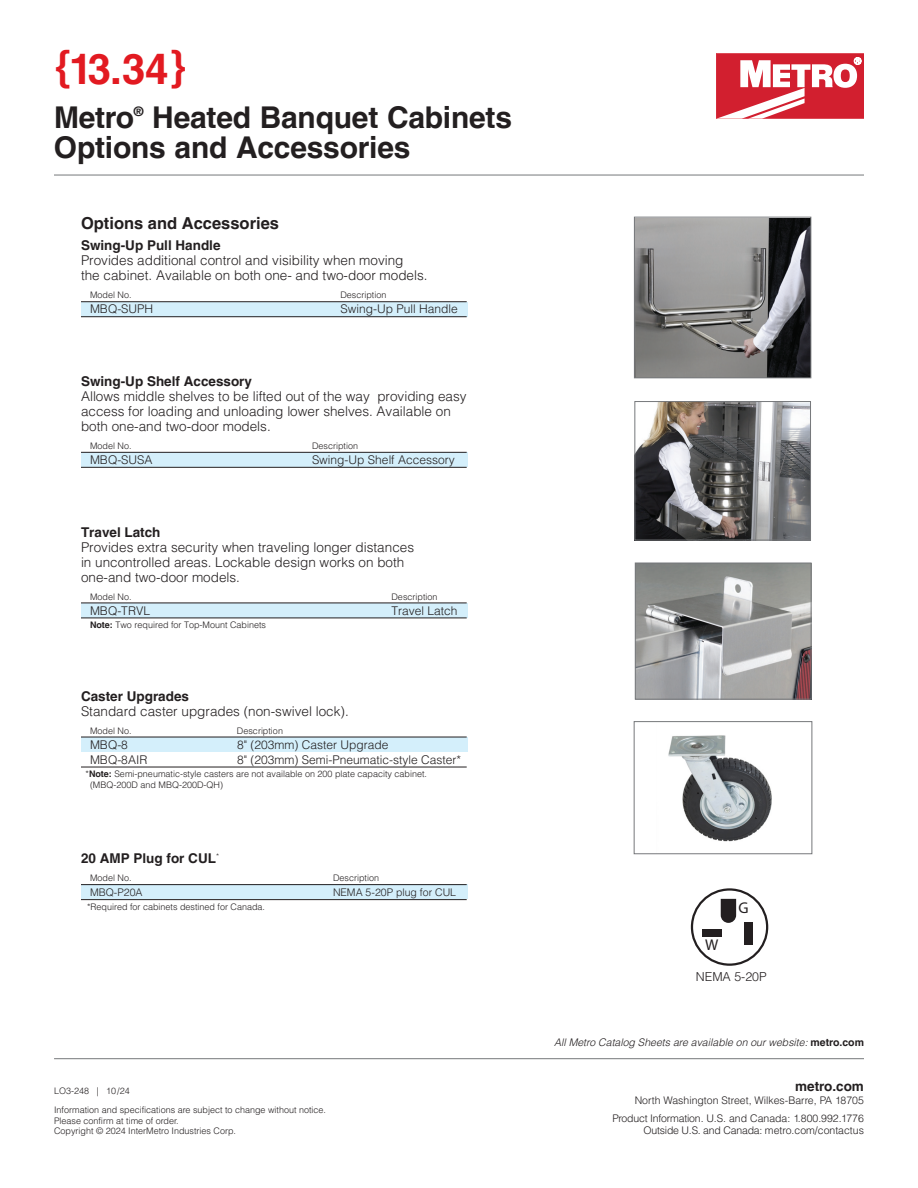
<style>
.page{position:relative;width:918px;height:1188px;background:#fff}
.page>*{position:absolute;margin:0;border:0;box-sizing:border-box;transform-origin:0 0}
.t1{font:700 42px "Helvetica LT Pro";color:#e21a21}
.t2{font:700 30px/30px "Helvetica LT Pro";letter-spacing:-.01em;color:#231f20}
.t3{font:700 16.5px "Helvetica LT Pro";color:#231f20}
.t4{font:15.6px "Myriad";color:#231f20}
.t5{font:300 13.5px/15px "Helvetica LT Pro";color:#231f20}
.t6{font:700 13.5px "Helvetica LT Pro";color:#231f20}
.t7{font:700 13.05px "Helvetica LT Pro";color:#231f20}
.t8{font:300 12.3px "Helvetica LT Pro";color:#231f20}
.t9{font:300 12px "Helvetica LT Pro";color:#231f20}
.t10{font:300 10.5px/18px "Helvetica LT Pro";color:#231f20;text-align:right}
.t11{font:italic 300 10.5px "Helvetica LT Pro";color:#231f20}
.t12{font:300 10.5px "Helvetica LT Pro";letter-spacing:-.02em;color:#231f20}
.t13{font:300 9px/10.5px "Helvetica LT Pro";color:#231f20}
.s1{font-weight:700}
.s2{font-weight:700;font-style:normal}
</style>
<div class="page">
<hr style="left:54px;top:175px;width:810px;height:1px;background:#76787b">
<hr style="left:54px;top:1058px;width:810px;height:1px;background:#76787b">
<svg style="left:716px;top:53px;width:148px;height:66px"></svg>
<div style="left:81px;top:302px;width:386px;height:15px;background:#d4effb"></div>
<div style="left:81px;top:884px;width:386px;height:15px;background:#d4effb"></div>
<div style="left:81px;top:737px;width:386px;height:15px;background:#d4effb"></div>
<div style="left:81px;top:603px;width:386px;height:15px;background:#d4effb"></div>
<div style="left:81px;top:452px;width:386px;height:15px;background:#d4effb"></div>
<img style="left:668px;top:735px;width:104px;height:107px">
<div style="left:634px;top:721px;width:178px;height:133px;border:1px solid #76787b"></div>
<img style="left:637px;top:565px;width:172px;height:132px">
<div style="left:635px;top:563px;width:176px;height:136px;border:1px solid #76787b"></div>
<img style="left:637px;top:403px;width:172px;height:135px">
<div style="left:635px;top:401px;width:176px;height:139px;border:1px solid #76787b"></div>
<img style="left:636px;top:219px;width:173px;height:157px">
<div style="left:634px;top:217px;width:177px;height:161px;border:1px solid #76787b"></div>
<div style="left:691px;top:888px;width:77px;height:78px;border:2px solid #231f20;border-radius:50%"></div>
<svg style="left:721px;top:899px;width:15px;height:24px"></svg>
<div style="left:703px;top:929px;width:19px;height:8px;background:#231f20"></div>
<div style="left:745px;top:922px;width:8px;height:23px;background:#231f20"></div>
<hr style="left:81px;top:301px;width:386px;height:1px;background:#231f20">
<hr style="left:81px;top:316px;width:386px;height:1px;background:#231f20">
<hr style="left:81px;top:452px;width:386px;height:1px;background:#231f20">
<hr style="left:81px;top:467px;width:386px;height:1px;background:#231f20">
<hr style="left:81px;top:603px;width:386px;height:1px;background:#231f20">
<hr style="left:81px;top:618px;width:386px;height:1px;background:#231f20">
<hr style="left:81px;top:737px;width:386px;height:1px;background:#231f20">
<hr style="left:81px;top:767px;width:386px;height:1px;background:#231f20">
<hr style="left:81px;top:884px;width:386px;height:1px;background:#231f20">
<hr style="left:81px;top:899px;width:386px;height:1px;background:#231f20">
<h1 class="t1" style="left:54px;top:44px;width:135px">{13.34}</h1>
<h2 class="t2" style="left:54px;top:102px;width:82px">Metro</h2>
<h3 class="t7" style="left:134px;top:103px;width:11px">®</h3>
<h2 class="t2" style="left:54px;top:102px;width:460px;text-indent:98px">Heated Banquet Cabinets<br>Options and Accessories</h2>
<h3 class="t3" style="left:81px;top:213px;width:200px">Options and Accessories</h3>
<h3 class="t6" style="left:81px;top:237px;width:141px">Swing-Up Pull Handle</h3>
<h3 class="t5" style="left:81px;top:253px;width:348px">Provides additional control and visibility when moving<br>the cabinet. Available on both one- and two-door models.</h3>
<p class="t13" style="left:90px;top:290px;width:43px">Model No.</p>
<p class="t13" style="left:340px;top:290px;width:48px">Description</p>
<h3 class="t9" style="left:90px;top:302px;width:65px">MBQ-SUPH</h3>
<h3 class="t9" style="left:340px;top:302px;width:119px">Swing-Up Pull Handle</h3>
<h3 class="t6" style="left:81px;top:373px;width:173px">Swing-Up Shelf Accessory</h3>
<h3 class="t5" style="left:81px;top:389px;width:387px">Allows middle shelves to be lifted out of the way providing easy access for loading and unloading lower shelves. Available on both one-and two-door models.</h3>
<p class="t13" style="left:90px;top:440px;width:43px">Model No.</p>
<p class="t13" style="left:312px;top:440px;width:48px">Description</p>
<h3 class="t9" style="left:90px;top:452px;width:64px">MBQ-SUSA</h3>
<h3 class="t9" style="left:312px;top:452px;width:144px">Swing-Up Shelf Accessory</h3>
<h3 class="t6" style="left:81px;top:524px;width:81px">Travel Latch</h3>
<h3 class="t5" style="left:81px;top:539px;width:335px">Provides extra security when traveling longer distances in uncontrolled areas. Lockable design works on both one-and two-door models.</h3>
<p class="t13" style="left:90px;top:591px;width:43px">Model No.</p>
<p class="t13" style="left:392px;top:591px;width:48px">Description</p>
<h3 class="t9" style="left:90px;top:603px;width:62px">MBQ-TRVL</h3>
<h3 class="t9" style="left:392px;top:603px;width:68px">Travel Latch</h3>
<p class="t13" style="left:90px;top:620px;width:178px"><span class="s1">Note:</span> Two required for Top-Mount Cabinets</p>
<h3 class="t6" style="left:81px;top:688px;width:110px">Caster Upgrades</h3>
<h3 class="t5" style="left:81px;top:703px;width:269px">Standard caster upgrades (non-swivel lock).</h3>
<p class="t13" style="left:90px;top:725px;width:43px">Model No.</p>
<p class="t13" style="left:237px;top:725px;width:48px">Description</p>
<h3 class="t9" style="left:90px;top:737px;width:40px">MBQ-8</h3>
<h3 class="t9" style="left:237px;top:737px;width:153px">8" (203mm) Caster Upgrade</h3>
<h3 class="t9" style="left:90px;top:752px;width:59px">MBQ-8AIR</h3>
<h3 class="t9" style="left:237px;top:752px;width:226px">8" (203mm) Semi-Pneumatic-style Caster*</h3>
<p class="t13" style="left:90px;top:769px;width:339px;text-indent:-4px">*<span class="s1">Note:</span> Semi-pneumatic-style casters are not available on 200 plate capacity cabinet. (MBQ-200D and MBQ-200D-QH)</p>
<h3 class="t6" style="left:81px;top:850px;width:140px">20 AMP Plug for CUL<sup>*</sup></h3>
<p class="t13" style="left:90px;top:873px;width:43px">Model No.</p>
<p class="t13" style="left:333px;top:873px;width:48px">Description</p>
<p class="t10" style="left:90px;top:883px;width:54px">MBQ-P20A</p>
<p class="t10" style="left:333px;top:883px;width:125px">NEMA 5-20P plug for CUL</p>
<p class="t13" style="left:87px;top:901px;width:180px">*Required for cabinets destined for Canada.</p>
<p class="t13" style="left:54px;top:1080px;width:274px;line-height:19.5px">LO3-248 | 10/24<br>Information and specifications are subject to change without notice.</p>
<p class="t13" style="left:54px;top:1115px;width:184px">Please confirm at time of order.<br>Copyright © 2024 InterMetro Industries Corp.</p>
<h3 class="t4" style="left:738px;top:900px;width:12px">G</h3>
<h3 class="t4" style="left:705px;top:937px;width:15px">W</h3>
<h3 class="t8" style="left:696px;top:969px;width:72px">NEMA 5-20P</h3>
<p class="t11" style="left:554px;top:1035px;width:311px">All Metro Catalog Sheets are available on our website: <span class="s2">metro.com</span></p>
<h3 class="t6" style="left:795px;top:1078px;width:70px">metro.com</h3>
<p class="t10" style="left:612px;top:1091px;width:253px">North Washington Street, Wilkes-Barre, PA 18705<br>Product Information. U.S. and Canada: 1.800.992.1776</p>
<p class="t12" style="left:644px;top:1124px;width:222px">Outside U.S. and Canada: metro.com/contactus</p>
</div>
